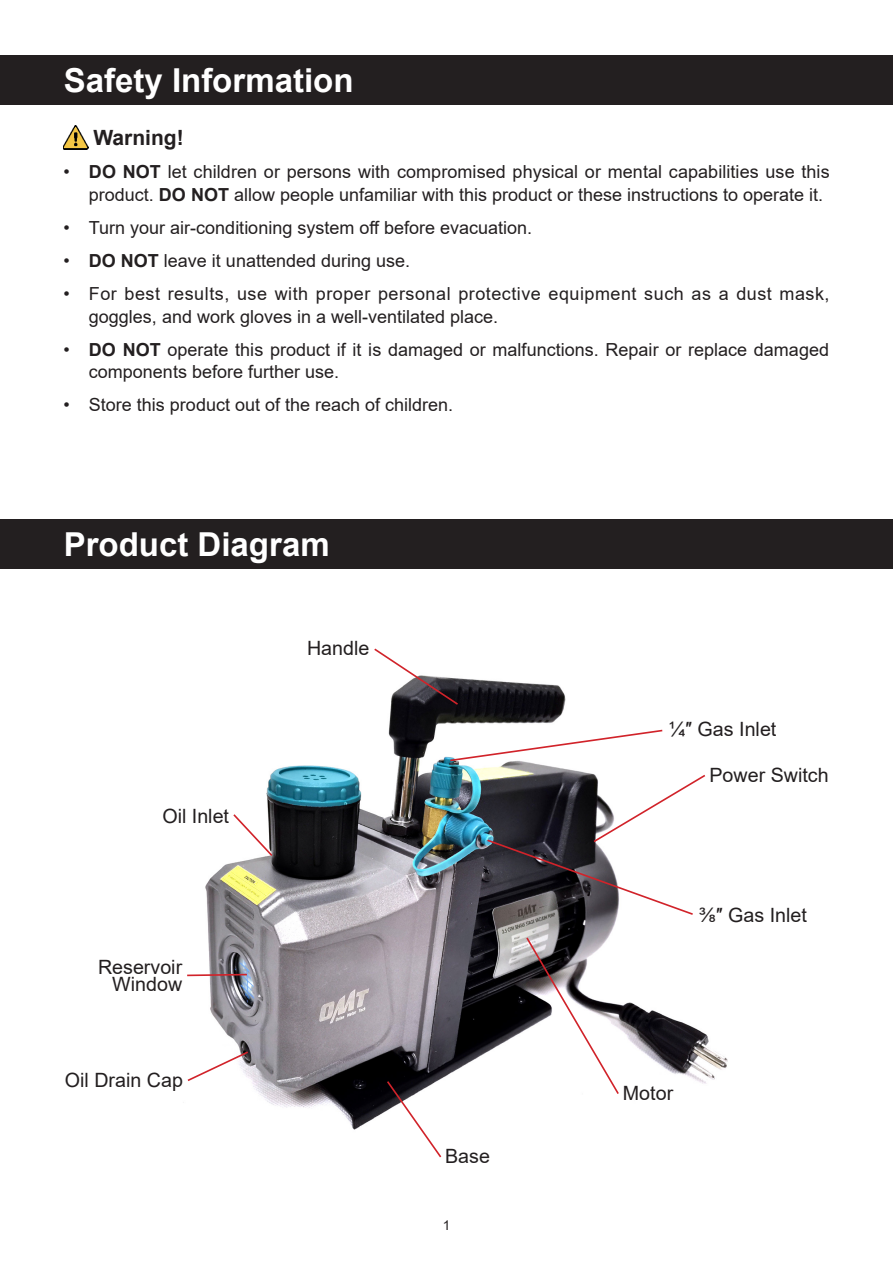
<style>
.page{position:relative;width:893px;height:1263px;background:#fff}
.page>*{position:absolute;margin:0;border:0;box-sizing:border-box;transform-origin:0 0}
.t1{font:700 33px "Arial";color:#fff}
.t2{font:700 21px "Arial";color:#231f20}
.ZC{font:19.65px "Arial";color:#231f20}
.缩进{font:18px/22.5px "Arial";color:#231f20}
.缩进-2{font:18px/22.5px "Arial";letter-spacing:.03em;color:#231f20}
.t3{font:13.5px "Arial";color:#231f20}
.s1{font-weight:700}
</style>
<div class="page">
<div style="left:0;top:55px;width:893px;height:50px;background:#231f20"></div>
<img style="left:64px;top:126px;width:24px;height:23px">
<div style="left:0;top:519px;width:893px;height:50px;background:#231f20"></div>
<img style="left:205px;top:678px;width:523px;height:452px">
<svg style="left:448px;top:729px;width:216px;height:33px"></svg>
<svg style="left:372px;top:648px;width:88px;height:58px"></svg>
<svg style="left:232px;top:812px;width:42px;height:46px"></svg>
<svg style="left:187px;top:973px;width:62px;height:4px"></svg>
<svg style="left:187px;top:1050px;width:63px;height:32px"></svg>
<svg style="left:485px;top:773px;width:222px;height:143px"></svg>
<svg style="left:385px;top:1079px;width:58px;height:79px"></svg>
<svg style="left:525px;top:936px;width:95px;height:160px"></svg>
<p class="t1" style="left:64px;top:57px;width:291px">Safety Information</p>
<p class="t2" style="left:94px;top:123px;width:92px">Warning!</p>
<p class="缩进" style="left:89px;top:161px;width:742px;text-indent:-26px">• <span class="s1">DO NOT</span> let children or persons with compromised physical or mental capabilities use this product. <span class="s1">DO NOT</span> allow people unfamiliar with this product or these instructions to operate it.</p>
<p class="缩进" style="left:63px;top:216px;width:470px">• Turn your air-conditioning system off before evacuation.</p>
<p class="缩进" style="left:63px;top:249px;width:348px">• <span class="s1">DO NOT</span> leave it unattended during use.</p>
<p class="缩进-2" style="left:89px;top:282px;width:742px;text-indent:-26px">• For best results, use with proper personal protective equipment such as a dust mask, goggles, and work gloves in a well-ventilated place.</p>
<p class="缩进" style="left:89px;top:338px;width:742px;text-indent:-26px">• <span class="s1">DO NOT</span> operate this product if it is damaged or malfunctions. Repair or replace damaged components before further use.</p>
<p class="缩进" style="left:63px;top:394px;width:391px">• Store this product out of the reach of children.</p>
<p class="t1" style="left:64px;top:521px;width:267px">Product Diagram</p>
<p class="ZC" style="left:162px;top:802px;width:68px">Oil Inlet</p>
<p class="ZC" style="left:98px;top:953px;width:86px">Reservoir</p>
<p class="ZC" style="left:112px;top:971px;width:72px">Window</p>
<p class="ZC" style="left:65px;top:1067px;width:120px">Oil Drain Cap</p>
<p class="ZC" style="left:307px;top:634px;width:64px">Handle</p>
<p class="ZC" style="left:445px;top:1143px;width:46px">Base</p>
<p class="t3" style="left:443px;top:1216px;width:9px">1</p>
<p class="ZC" style="left:669px;top:716px;width:109px">¼″ Gas Inlet</p>
<p class="ZC" style="left:709px;top:762px;width:121px">Power Switch</p>
<p class="ZC" style="left:699px;top:902px;width:109px">⅜″ Gas Inlet</p>
<p class="ZC" style="left:623px;top:1079px;width:52px">Motor</p>
</div>
